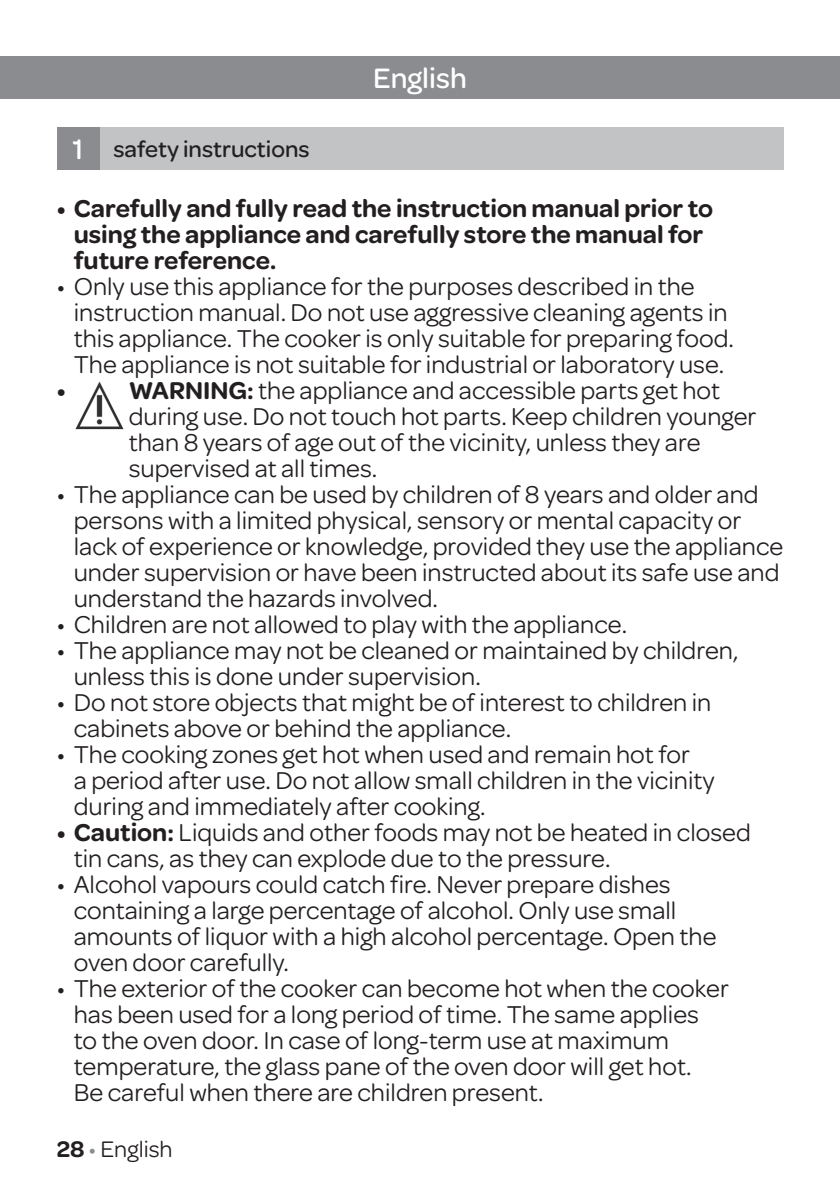
<style>
.page{position:relative;width:840px;height:1191px;background:#fff}
.page>*{position:absolute;margin:0;border:0;box-sizing:border-box;transform-origin:0 0}
.t1{font:500 30px "Omnes";color:#fff}
.t2{font:26px/26px "Omnes";color:#231f20}
.t3{font:600 26px/26px "Omnes";color:#231f20}
.t4{font:500 24px "Omnes";color:#231f20}
.t5{font:24px "Omnes";color:#231f20}
.s1{font-size:30px;color:#fff}
.s2{font-weight:600}
.s3{color:#8a8c8f}
</style>
<div class="page">
<div style="left:0;top:57px;width:839px;height:42px;background:#8a8c8f"></div>
<div style="left:85px;top:128px;width:697px;height:42px;background:#c2c3c5"></div>
<div style="left:57px;top:128px;width:42px;height:42px;background:#8a8c8f"></div>
<img style="left:75px;top:381px;width:48px;height:48px">
<p class="t4" style="left:72px;top:133px;width:238px"><span class="s1">1</span> safety instructions</p>
<p class="t1" style="left:373px;top:57px;width:95px">English</p>
<p class="t3" style="left:74px;top:194px;width:640px;text-indent:-17px">• Carefully and fully read the instruction manual prior to using the appliance and carefully store the manual for future reference.</p>
<p class="t2" style="left:74px;top:272px;width:661px;text-indent:-17px">• Only use this appliance for the purposes described in the instruction manual. Do not use aggressive cleaning agents in this appliance. The cooker is only suitable for preparing food.<br>The appliance is not suitable for industrial or laboratory use.</p>
<p class="t3" style="left:57px;top:376px;width:11px">•</p>
<p class="t2" style="left:129px;top:376px;width:628px"><span class="s2">WARNING:</span> the appliance and accessible parts get hot during use. Do not touch hot parts. Keep children younger than 8 years of age out of the vicinity, unless they are supervised at all times.</p>
<p class="t2" style="left:74px;top:480px;width:710px;text-indent:-17px">• The appliance can be used by children of 8 years and older and persons with a limited physical, sensory or mental capacity or lack of experience or knowledge, provided they use the appliance under supervision or have been instructed about its safe use and understand the hazards involved.</p>
<p class="t2" style="left:57px;top:610px;width:571px">• Children are not allowed to play with the appliance.</p>
<p class="t2" style="left:74px;top:636px;width:666px;text-indent:-17px">• The appliance may not be cleaned or maintained by children, unless this is done under supervision.</p>
<p class="t2" style="left:74px;top:688px;width:638px;text-indent:-17px">• Do not store objects that might be of interest to children in cabinets above or behind the appliance.</p>
<p class="t2" style="left:74px;top:740px;width:642px;text-indent:-17px">• The cooking zones get hot when used and remain hot for<br>a period after use. Do not allow small children in the vicinity during and immediately after cooking.</p>
<p class="t2" style="left:74px;top:818px;width:678px;text-indent:-17px"><span class="s2">• Caution:</span> Liquids and other foods may not be heated in closed tin cans, as they can explode due to the pressure.</p>
<p class="t2" style="left:74px;top:870px;width:644px;text-indent:-17px">• Alcohol vapours could catch fire. Never prepare dishes containing a large percentage of alcohol. Only use small amounts of liquor with a high alcohol percentage. Open the oven door carefully.</p>
<p class="t2" style="left:74px;top:974px;width:656px;text-indent:-17px">• The exterior of the cooker can become hot when the cooker has been used for a long period of time. The same applies to the oven door. In case of long-term use at maximum temperature, the glass pane of the oven door will get hot.<br>Be careful when there are children present.</p>
<p class="t5" style="left:57px;top:1132px;width:117px"><span class="s2">28</span> <span class="s3">•</span> English</p>
</div>
